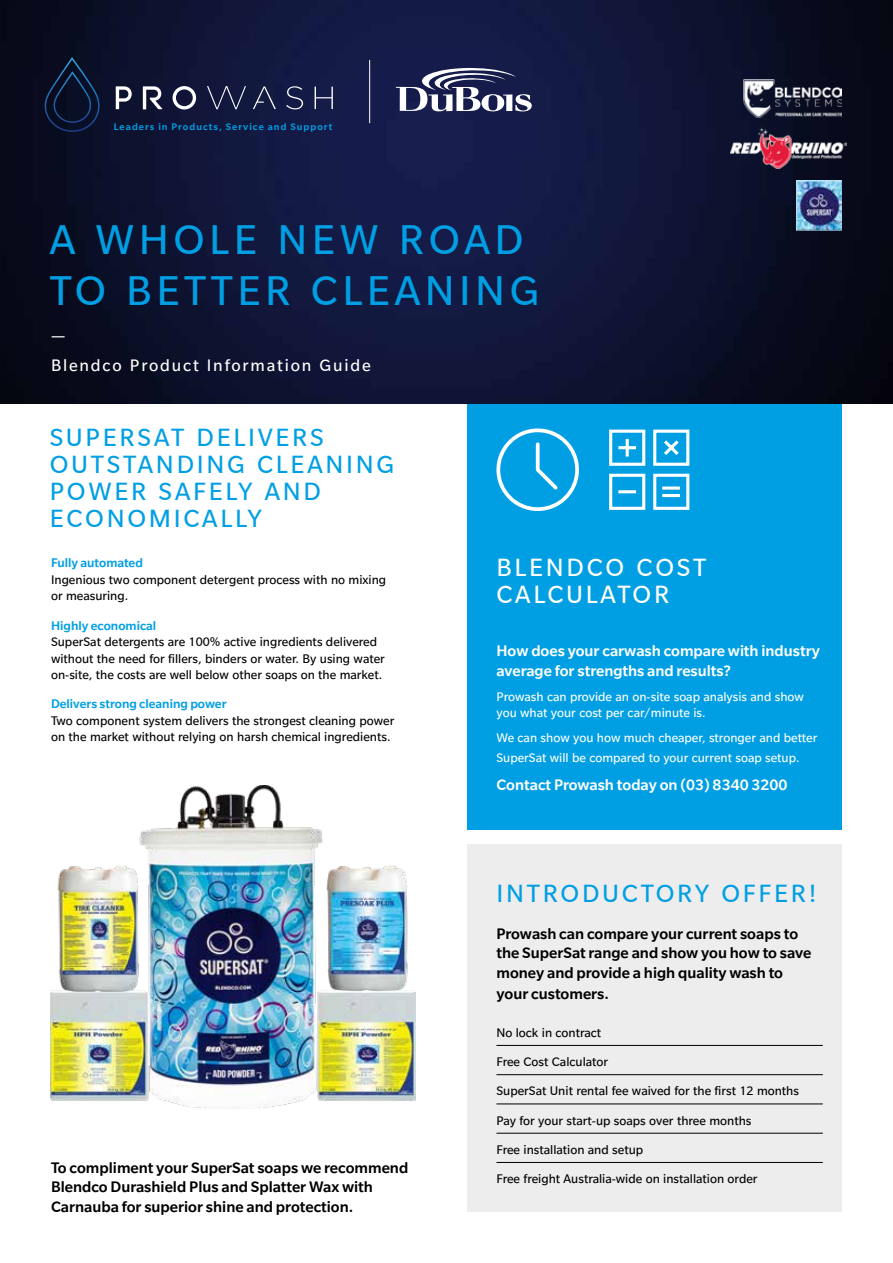
<style>
.page{position:relative;width:893px;height:1263px;background:#fff}
.page>*{position:absolute;margin:0;border:0;box-sizing:border-box;transform-origin:0 0}
.t1{font:45px/51px "Slate Pro";letter-spacing:.1em;color:#009fe3}
.t2{font:27px/27px "Slate Pro";letter-spacing:.1em;color:#009fe3}
.t3{font:27px/27px "Slate Pro";letter-spacing:.1em;color:#fff}
.t4{font:18px/29.5px "Slate Pro";letter-spacing:.1em;color:#fff}
.t5{font:500 16.5px/19.5px "Slate Pro";color:#000}
.t6{font:500 16.5px/19.5px "Slate Pro";color:#fff}
.t7{font:13.5px/29.2px "Slate Pro";color:#000}
.t8{font:13.5px/16.5px "Slate Pro";color:#fff}
.t9{font:500 13.5px "Slate Pro";color:#009fe3}
.t10{font:500 10.35px "Slate Pro";letter-spacing:.1em;color:#009fe3}
</style>
<div class="page">
<img style="left:0;top:0;width:893px;height:404px">
<img style="left:797px;top:181px;width:45px;height:49px">
<img style="left:730px;top:127px;width:116px;height:41px">
<img style="left:743px;top:80px;width:99px;height:37px">
<img style="left:51px;top:786px;width:364px;height:323px">
<div style="left:468px;top:404px;width:374px;height:425px;background:#009fe3"></div>
<div style="left:468px;top:844px;width:374px;height:368px;background:#ededed"></div>
<svg style="left:496px;top:428px;width:83px;height:83px"></svg>
<svg style="left:609px;top:429px;width:37px;height:37px"></svg>
<svg style="left:653px;top:429px;width:37px;height:37px"></svg>
<svg style="left:609px;top:473px;width:37px;height:37px"></svg>
<div style="left:618px;top:490px;width:18px;height:3px;border:2px solid #fff"></div>
<svg style="left:653px;top:473px;width:37px;height:37px"></svg>
<div style="left:662px;top:494px;width:18px;height:3px;border:2px solid #fff"></div>
<hr style="left:496px;top:1045px;width:327px;height:1px;background:#000">
<hr style="left:496px;top:1074px;width:327px;height:1px;background:#000">
<hr style="left:496px;top:1104px;width:327px;height:1px;background:#000">
<hr style="left:496px;top:1133px;width:327px;height:1px;background:#000">
<hr style="left:496px;top:1162px;width:327px;height:1px;background:#000">
<svg style="left:43px;top:57px;width:58px;height:75px;background:#0b1732"></svg>
<svg style="left:116px;top:86px;width:16px;height:23px"></svg>
<svg style="left:173px;top:86px;width:23px;height:23px"></svg>
<svg style="left:286px;top:86px;width:17px;height:23px"></svg>
<svg style="left:315px;top:87px;width:18px;height:22px"></svg>
<svg style="left:253px;top:86px;width:23px;height:23px"></svg>
<svg style="left:207px;top:86px;width:39px;height:23px"></svg>
<svg style="left:143px;top:86px;width:20px;height:23px"></svg>
<svg style="left:396px;top:68px;width:136px;height:44px"></svg>
<hr style="left:369px;top:60px;width:1px;height:63px;background:#fff">
<p class="t10" style="left:114px;top:120px;width:220px">Leaders in Products, Service and Support</p>
<h1 class="t1" style="left:50px;top:212px;width:491px">A WHOLE NEW ROAD<br>TO BETTER CLEANING</h1>
<h3 class="t4" style="left:51px;top:320px;width:321px">—<br>Blendco Product Information Guide</h3>
<h2 class="t2" style="left:50px;top:423px;width:346px">SUPERSAT DELIVERS<br>OUTSTANDING CLEANING<br>POWER SAFELY AND<br>ECONOMICALLY</h2>
<p class="t9" style="left:51px;top:555px;width:93px">Fully automated</p>
<p class="t7" style="left:51px;top:571px;width:337px;line-height:16.5px">Ingenious two component detergent process with no mixing or measuring.</p>
<p class="t9" style="left:51px;top:617px;width:107px">Highly economical</p>
<p class="t7" style="left:51px;top:633px;width:335px;line-height:16.5px">SuperSat detergents are 100% active ingredients delivered without the need for fillers, binders or water. By using water on-site, the costs are well below other soaps on the market.</p>
<p class="t9" style="left:51px;top:696px;width:177px">Delivers strong cleaning power</p>
<p class="t7" style="left:51px;top:712px;width:345px;line-height:16.5px">Two component system delivers the strongest cleaning power on the market without relying on harsh chemical ingredients.</p>
<p class="t5" style="left:51px;top:1157px;width:359px">To compliment your SuperSat soaps we recommend<br>Blendco Durashield Plus and Splatter Wax with<br>Carnauba for superior shine and protection.</p>
<h2 class="t3" style="left:496px;top:553px;width:211px">BLENDCO COST<br>CALCULATOR</h2>
<p class="t6" style="left:496px;top:641px;width:325px">How does your carwash compare with industry average for strengths and results?</p>
<p class="t8" style="left:496px;top:687px;width:309px">Prowash can provide an on-site soap analysis and show you what your cost per car/minute is.</p>
<p class="t8" style="left:496px;top:727px;width:322px;line-height:19.5px">We can show you how much cheaper, stronger and better<br>SuperSat will be compared to your current soap setup.</p>
<p class="t6" style="left:496px;top:774px;width:293px">Contact Prowash today on (03) 8340 3200</p>
<h2 class="t2" style="left:496px;top:879px;width:322px">INTRODUCTORY OFFER!</h2>
<p class="t5" style="left:496px;top:923px;width:316px">Prowash can compare your current soaps to the SuperSat range and show you how to save money and provide a high quality wash to</p>
<p class="t5" style="left:496px;top:983px;width:114px">your customers.</p>
<p class="t7" style="left:496px;top:1017px;width:304px">No lock in contract<br>Free Cost Calculator<br>SuperSat Unit rental fee waived for the first 12 months Pay for your start-up soaps over three months<br>Free installation and setup<br>Free freight Australia-wide on installation order</p>
</div>
